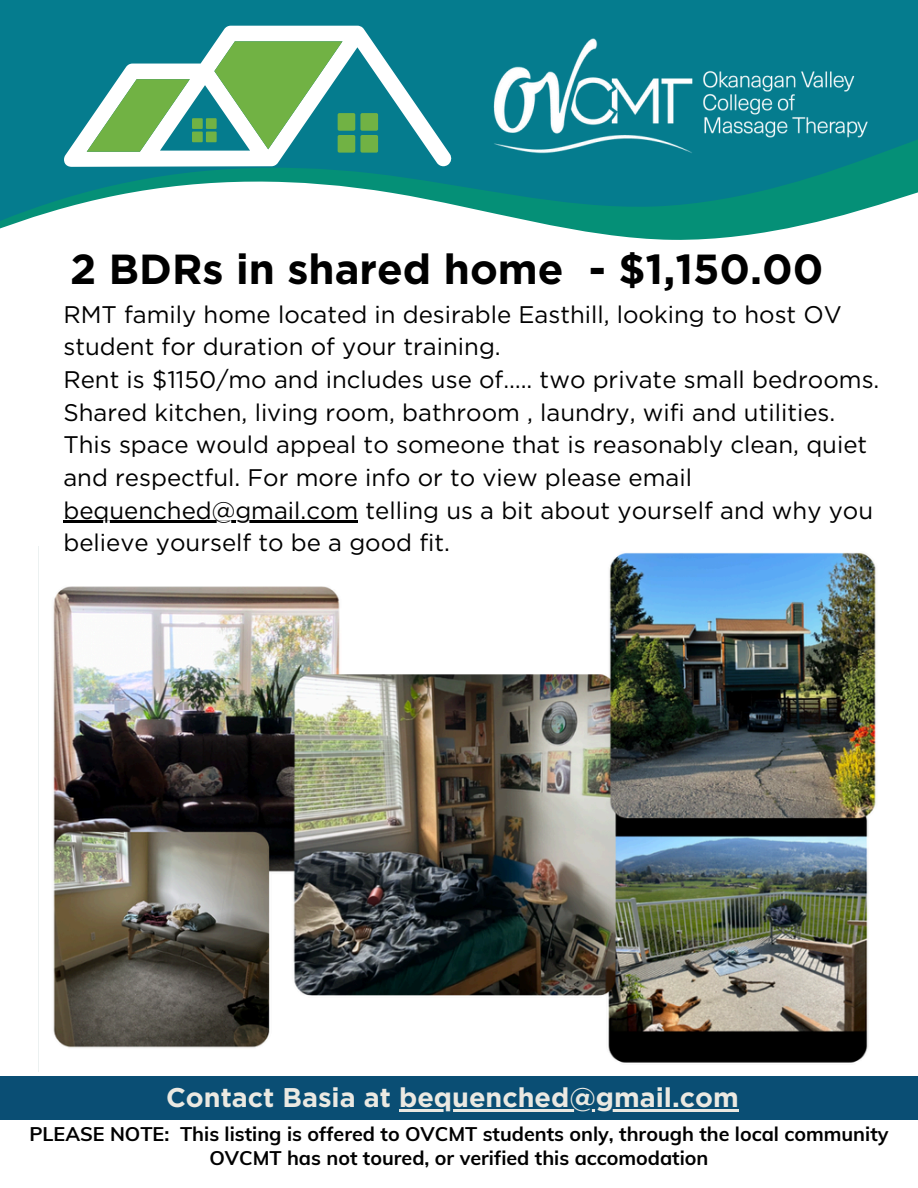
<style>
.page{position:relative;width:918px;height:1188px;background:#fff}
.page>*{position:absolute;margin:0;border:0;box-sizing:border-box;transform-origin:0 0}
.t1{font:700 42px "Gotham";color:#000}
.t2{font:700 27px "Gotham";color:#ebe9e2}
.t3{font:24px/32.7px "Gotham";color:#000}
.t4{font:700 19.8px "Muli";color:#000}
</style>
<div class="page">
<div style="left:0;top:0;width:918px;height:269px;background:#057c8e"></div>
<svg style="left:210px;top:26px;width:168px;height:23px;background:#dcecef"></svg>
<svg style="left:214px;top:41px;width:129px;height:8px"></svg>
<div style="left:0;top:1076px;width:918px;height:44px;background:#0a4e74"></div>
<svg style="left:107px;top:49px;width:283px;height:46px"></svg>
<svg style="left:0;top:95px;width:918px;height:174px;fill:#fff"></svg>
<img style="left:390px;top:38px;width:226px;height:122px">
<img style="left:616px;top:70px;width:302px;height:126px">
<img style="left:38px;top:546px;width:838px;height:525px">
<hr style="left:399px;top:1110px;width:340px;height:2px;background:#ebe9e2">
<hr style="left:63px;top:521px;width:295px;height:2px;background:#000">
<p class="t1" style="left:70px;top:243px;width:755px">2 BDRs in shared home - $1,150.00</p>
<h2 class="t3" style="left:63px;top:298px;width:818px">RMT family home located in desirable Easthill, looking to host OV student for duration of your training.<br>Rent is $1150/mo and includes use of….. two private small bedrooms.<br>Shared kitchen, living room, bathroom , laundry, wifi and utilities.<br>This space would appeal to someone that is reasonably clean, quiet and respectful. For more info or to view please email</h2>
<p class="t3" style="left:63px;top:494px;width:811px">bequenched@gmail.com telling us a bit about yourself and why you believe yourself to be a good fit.</p>
<p class="t2" style="left:166px;top:1081px;width:574px">Contact Basia at bequenched@gmail.com</p>
<h3 class="t4" style="left:29px;top:1122px;width:861px">PLEASE NOTE: This listing is offered to OVCMT students only, through the local community</h3>
<p class="t4" style="left:209px;top:1145px;width:501px">OVCMT has not toured, or verified this accomodation</p>
</div>
